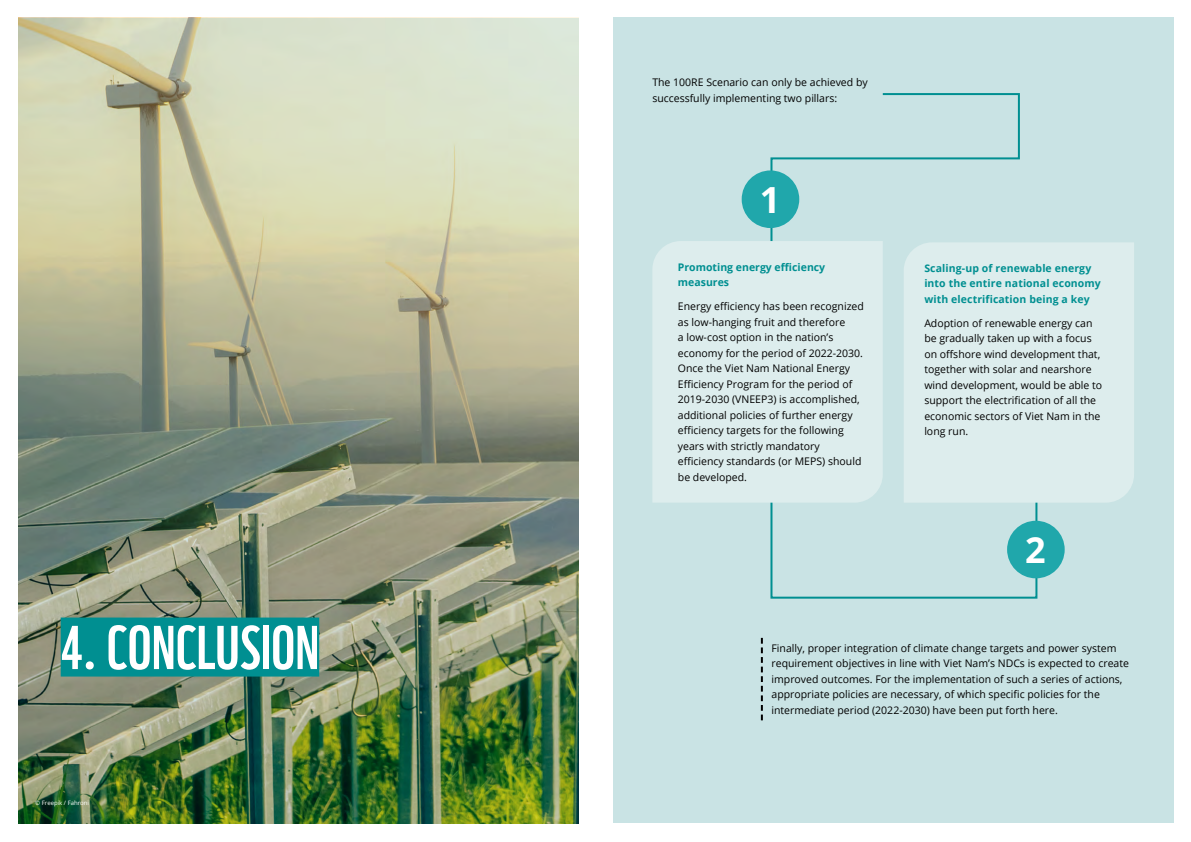
<style>
.page{position:relative;width:1191px;height:842px;background:#fff}
.page>*{position:absolute;margin:0;border:0;box-sizing:border-box;transform-origin:0 0}
.t1{font:60px "WWF Vietnam";color:#fff}
.t2{font:700 36px "Open Sans";color:#fff}
.t3{font:10.5px/15.5px "Open Sans";color:#000}
.t4{font:700 10.5px/15.5px "Open Sans";letter-spacing:.01em;color:#008f91}
.t5{font:6px "Open Sans";color:#fff}
</style>
<div class="page">
<div style="left:613px;top:18px;width:560px;height:805px;background:#c9e3e4"></div>
<svg style="left:761px;top:638px;width:2px;height:82px"></svg>
<svg style="left:770px;top:93px;width:268px;height:506px"></svg>
<div style="left:652px;top:241px;width:230px;height:262px;background:#ddeded"></div>
<div style="left:903px;top:242px;width:231px;height:261px;background:#ddeded"></div>
<img style="left:18px;top:18px;width:560px;height:805px">
<div style="left:61px;top:617px;width:258px;height:59px;background:#008f91"></div>
<div style="left:741px;top:170px;width:58px;height:58px;background:#20a7ab;border-radius:50%"></div>
<div style="left:1007px;top:521px;width:57px;height:57px;background:#20a7ab;border-radius:50%"></div>
<h1 class="t1" style="left:61px;top:601px;width:260px">4. CONCLUSION</h1>
<p class="t5" style="left:35px;top:799px;width:55px">© Freepik / Fahroni</p>
<p class="t3" style="left:652px;top:74px;width:217px">The 100RE Scenario can only be achieved by successfully implementing two pillars:</p>
<h2 class="t2" style="left:760px;top:175px;width:22px">1</h2>
<p class="t4" style="left:678px;top:259px;width:149px">Promoting energy efficiency measures</p>
<p class="t3" style="left:678px;top:298px;width:187px">Energy efficiency has been recognized as low-hanging fruit and therefore<br>a low-cost option in the nation’s economy for the period of 2022-2030.<br>Once the Viet Nam National Energy Efficiency Program for the period of 2019-2030 (VNEEP3) is accomplished, additional policies of further energy efficiency targets for the following years with strictly mandatory efficiency standards (or MEPS) should be developed.</p>
<p class="t4" style="left:924px;top:260px;width:178px">Scaling-up of renewable energy into the entire national economy with electrification being a key</p>
<p class="t3" style="left:924px;top:315px;width:179px">Adoption of renewable energy can be gradually taken up with a focus on offshore wind development that, together with solar and nearshore wind development, would be able to support the electrification of all the economic sectors of Viet Nam in the long run.</p>
<h2 class="t2" style="left:1025px;top:525px;width:22px">2</h2>
<p class="t3" style="left:771px;top:640px;width:359px">Finally, proper integration of climate change targets and power system requirement objectives in line with Viet Nam’s NDCs is expected to create improved outcomes. For the implementation of such a series of actions, appropriate policies are necessary, of which specific policies for the intermediate period (2022-2030) have been put forth here.</p>
</div>
